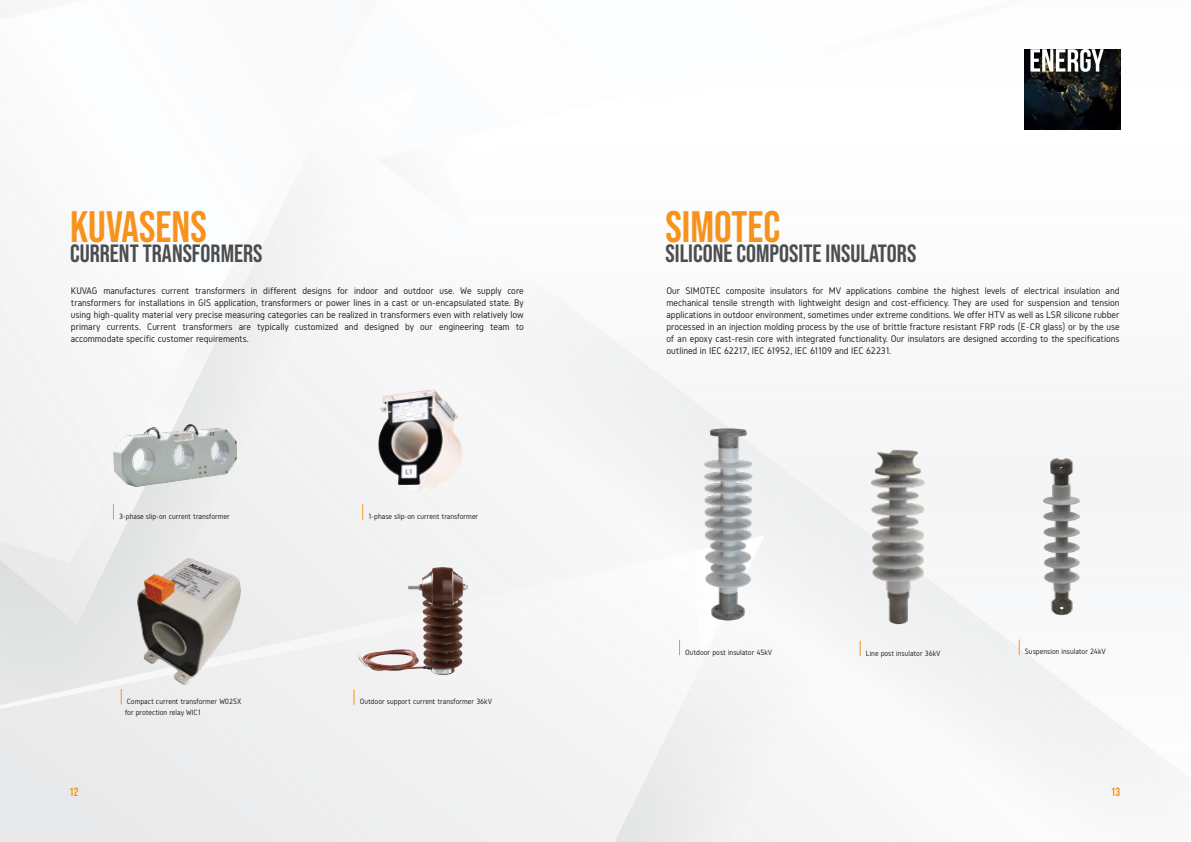
<style>
.page{position:relative;width:1191px;height:842px;background:#fff}
.page>*{position:absolute;margin:0;border:0;box-sizing:border-box;transform-origin:0 0}
.t1{font:44px "Bebas Neue";color:#f7931d}
.t2{font:25px "Bebas Neue";color:#4c4d4f}
.t3{font:12px "Bebas Neue";color:#f7931d}
.t4{font:10px/12px "Gidole";color:#231f20;text-align:justify}
.t5{font:8px "Gidole";color:#231f20}
</style>
<div class="page">
<img style="left:0;top:12px;width:1191px;height:830px">
<img style="left:1042px;top:455px;width:41px;height:164px">
<svg style="left:1018px;top:639px;width:1px;height:16px"></svg>
<img style="left:698px;top:426px;width:61px;height:198px">
<svg style="left:679px;top:640px;width:1px;height:15px"></svg>
<img style="left:865px;top:443px;width:65px;height:186px">
<svg style="left:859px;top:641px;width:1px;height:15px"></svg>
<img style="left:1024px;top:49px;width:96px;height:81px">
<svg style="left:1030px;top:49px;width:73px;height:23px"></svg>
<img style="left:113px;top:425px;width:123px;height:61px">
<img style="left:378px;top:389px;width:85px;height:102px">
<img style="left:356px;top:567px;width:111px;height:108px">
<svg style="left:113px;top:504px;width:1px;height:16px"></svg>
<svg style="left:121px;top:689px;width:1px;height:15px"></svg>
<svg style="left:353px;top:689px;width:1px;height:16px"></svg>
<img style="left:138px;top:559px;width:103px;height:125px">
<svg style="left:362px;top:504px;width:1px;height:16px"></svg>
<h1 class="t1" style="left:70px;top:209px;width:138px">KUVASENS</h1>
<h2 class="t2" style="left:70px;top:243px;width:194px">CURRENT TRANSFORMERS</h2>
<p class="t4" style="left:71px;top:285px;width:454px">KUVAG manufactures current transformers in different designs for indoor and outdoor use. We supply core transformers for installations in GIS application, transformers or power lines in a cast or un-encapsulated state. By using high-quality material very precise measuring categories can be realized in transformers even with relatively low primary currents. Current transformers are typically customized and designed by our engineering team to accommodate specific customer requirements.</p>
<p class="t5" style="left:119px;top:514px;width:112px">3-phase slip-on current transformer</p>
<p class="t5" style="left:368px;top:514px;width:111px">1-phase slip-on current transformer</p>
<p class="t5" style="left:127px;top:698px;width:116px">Compact current transformer W025X</p>
<p class="t5" style="left:360px;top:699px;width:134px">Outdoor support current transformer 36kV</p>
<p class="t5" style="left:125px;top:710px;width:77px">for protection relay WIC1</p>
<h1 class="t1" style="left:665px;top:209px;width:116px">SIMOTEC</h1>
<h2 class="t2" style="left:665px;top:243px;width:252px">SILICONE COMPOSITE INSULATORS</h2>
<p class="t4" style="left:666px;top:285px;width:454px">Our SIMOTEC composite insulators for MV applications combine the highest levels of electrical insulation and mechanical tensile strength with lightweight design and cost-efficiency. They are used for suspension and tension applications in outdoor environment, sometimes under extreme conditions. We offer HTV as well as LSR silicone rubber processed in an injection molding process by the use of brittle fracture resistant FRP rods (E-CR glass) or by the use of an epoxy cast-resin core with integrated functionality. Our insulators are designed according to the specifications outlined in IEC 62217, IEC 61952, IEC 61109 and IEC 62231.</p>
<p class="t5" style="left:685px;top:649px;width:89px">Outdoor post insulator 45kV</p>
<p class="t5" style="left:865px;top:650px;width:76px">Line post insulator 36kV</p>
<p class="t5" style="left:1025px;top:649px;width:82px">Suspension insulator 24kV</p>
<p class="t3" style="left:69px;top:787px;width:11px">12</p>
<p class="t3" style="left:1110px;top:787px;width:11px">13</p>
</div>
